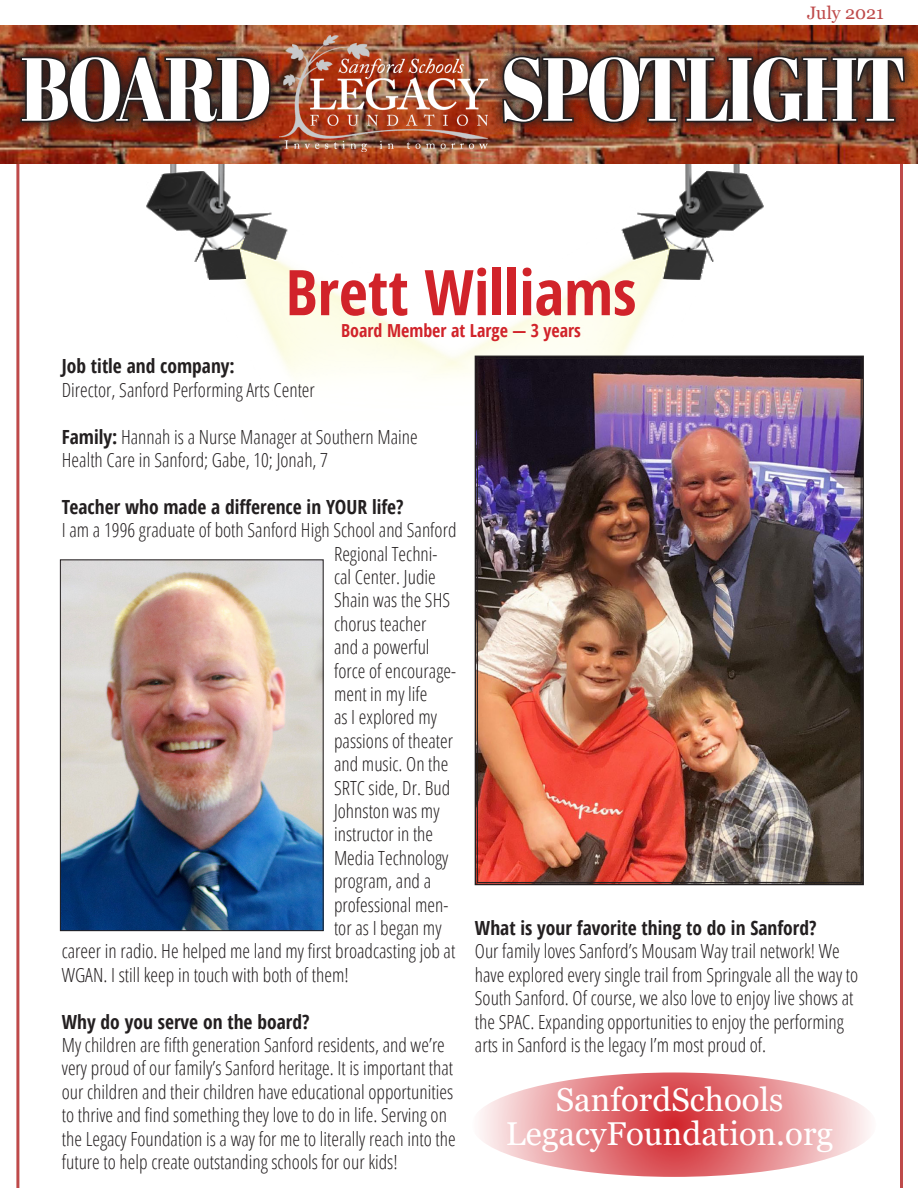
<style>
.page{position:relative;width:918px;height:1188px;background:#fff}
.page>*{position:absolute;margin:0;border:0;box-sizing:border-box;transform-origin:0 0}
.t1{font:89.25px "Abril Fatface";letter-spacing:-.04em;color:#fff;scale:.84 1}
.t2{font:700 condensed 63px "Open Sans";color:#d1232a}
.t3{font:33px "Georgia";color:#fff}
.t4{font:300 condensed 19.5px/23.4px "Open Sans";color:#231f20}
.t5{font:700 condensed 19.5px "Open Sans";color:#231f20}
.t6{font:700 condensed 18px "Open Sans";color:#d1232a}
.t7{font:18px "Georgia";color:#be4a4a}
.s1{font-weight:700}
</style>
<div class="page">
<img style="left:147px;top:163px;width:617px;height:214px">
<svg style="left:472px;top:1073px;width:405px;height:104px;background:#e5868a"></svg>
<hr style="left:16px;top:145px;width:3px;height:1043px;background:#be4a4a">
<hr style="left:900px;top:83px;width:3px;height:1105px;background:#be4a4a">
<img style="left:0;top:25px;width:918px;height:138px">
<img style="left:6px;top:42px;width:912px;height:95px">
<svg style="left:19px;top:54px;width:253px;height:71px;background:#3c241e"></svg>
<svg style="left:501px;top:54px;width:405px;height:71px;background:#422922"></svg>
<img style="left:279px;top:25px;width:208px;height:127px">
<img style="left:62px;top:562px;width:260px;height:367px">
<div style="left:60px;top:560px;width:264px;height:371px;border:1px solid #231f20"></div>
<img style="left:474px;top:355px;width:390px;height:531px">
<p class="t7" style="left:807px;top:2px;width:78px">July 2021</p>
<p class="t1" style="left:20px;top:26px;width:301px">BOARD</p>
<p class="t1" style="left:500px;top:26px;width:485px">SPOTLIGHT</p>
<p class="t2" style="left:286px;top:248px;width:352px">Brett Williams</p>
<p class="t6" style="left:341px;top:318px;width:241px">Board Member at Large — 3 years</p>
<p class="t5" style="left:62px;top:353px;width:175px">Job title and company:</p>
<p class="t4" style="left:62px;top:377px;width:255px">Director, Sanford Performing Arts Center</p>
<p class="t4" style="left:62px;top:424px;width:358px"><span class="s1">Family:</span> Hannah is a Nurse Manager at Southern Maine<br>Health Care in Sanford; Gabe, 10; Jonah, 7</p>
<p class="t5" style="left:62px;top:493px;width:343px">Teacher who made a difference in YOUR life?</p>
<p class="t4" style="left:62px;top:518px;width:396px">I am a 1996 graduate of both Sanford High School and Sanford</p>
<p class="t4" style="left:334px;top:541px;width:105px">Regional Techni-</p>
<p class="t4" style="left:334px;top:565px;width:103px">cal Center. Judie</p>
<p class="t4" style="left:334px;top:588px;width:118px">Shain was the SHS</p>
<p class="t4" style="left:334px;top:611px;width:94px">chorus teacher</p>
<p class="t4" style="left:334px;top:635px;width:97px">and a powerful</p>
<p class="t4" style="left:334px;top:658px;width:123px">force of encourage-</p>
<p class="t4" style="left:334px;top:682px;width:95px">ment in my life</p>
<p class="t4" style="left:334px;top:705px;width:105px">as I explored my</p>
<p class="t4" style="left:334px;top:728px;width:121px">passions of theater</p>
<p class="t4" style="left:334px;top:752px;width:116px">and music. On the</p>
<p class="t4" style="left:334px;top:775px;width:118px">SRTC side, Dr. Bud</p>
<p class="t4" style="left:334px;top:799px;width:107px">Johnston was my</p>
<p class="t4" style="left:334px;top:822px;width:101px">instructor in the</p>
<p class="t4" style="left:334px;top:845px;width:116px">Media Technology</p>
<p class="t4" style="left:334px;top:869px;width:99px">program, and a</p>
<p class="t4" style="left:334px;top:892px;width:116px">professional men-</p>
<p class="t4" style="left:334px;top:916px;width:109px">tor as I began my</p>
<p class="t4" style="left:62px;top:939px;width:395px">career in radio. He helped me land my first broadcasting job at</p>
<p class="t4" style="left:62px;top:962px;width:288px">WGAN. I still keep in touch with both of them!</p>
<p class="t5" style="left:62px;top:1008px;width:249px">Why do you serve on the board?</p>
<p class="t4" style="left:62px;top:1033px;width:395px">My children are fifth generation Sanford residents, and we’re very proud of our family’s Sanford heritage. It is important that our children and their children have educational opportunities to thrive and find something they love to do in life. Serving on the Legacy Foundation is a way for me to literally reach into the future to help create outstanding schools for our kids!</p>
<p class="t5" style="left:475px;top:914px;width:343px">What is your favorite thing to do in Sanford?</p>
<p class="t4" style="left:475px;top:939px;width:385px">Our family loves Sanford’s Mousam Way trail network! We have explored every single trail from Springvale all the way to South Sanford. Of course, we also love to enjoy live shows at the SPAC. Expanding opportunities to enjoy the performing arts in Sanford is the legacy I’m most proud of.</p>
<p class="t3" style="left:556px;top:1080px;width:229px">SanfordSchools</p>
<p class="t3" style="left:506px;top:1114px;width:329px">LegacyFoundation.org</p>
</div>
